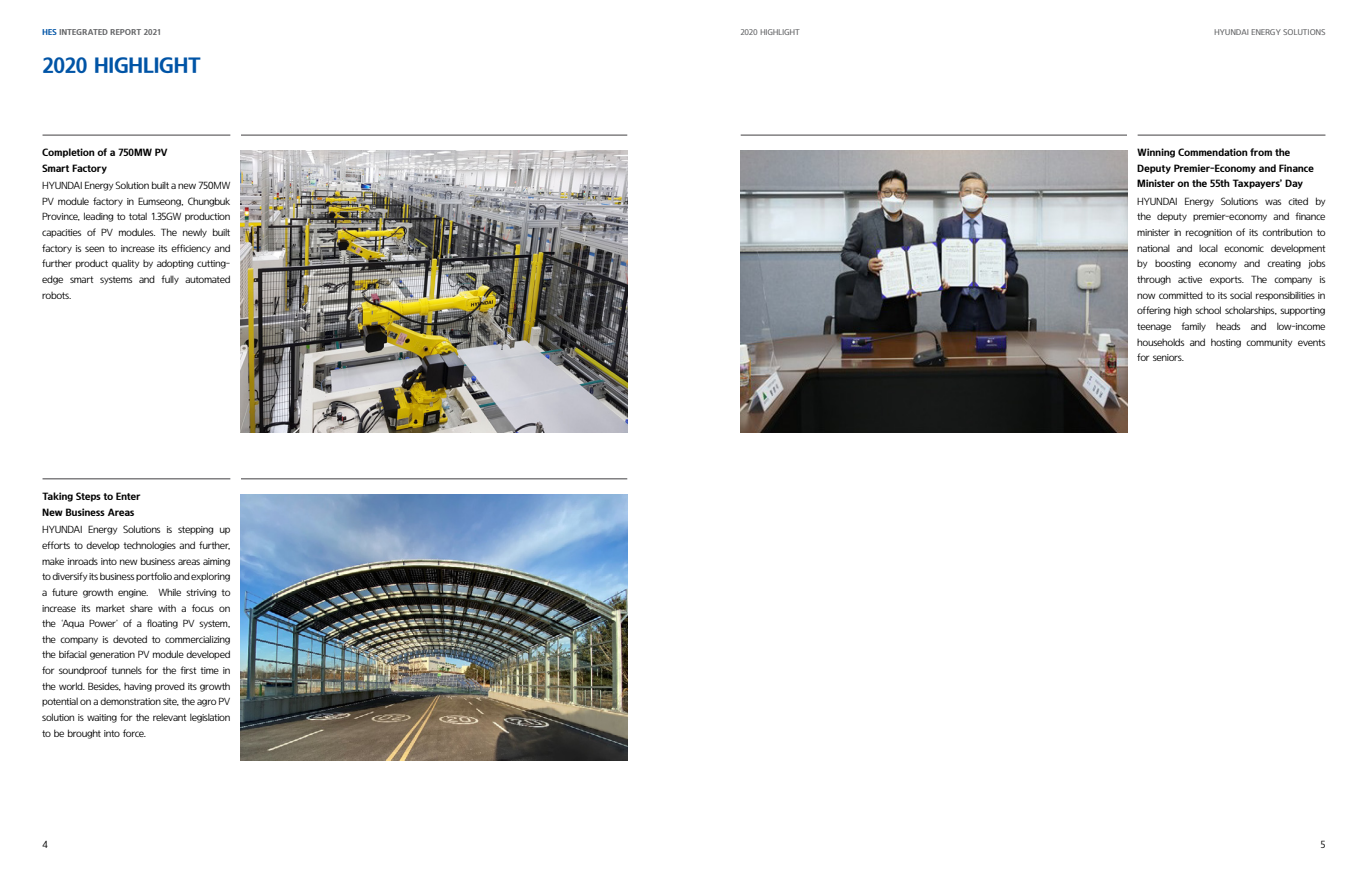
<style>
.page{position:relative;width:1368px;height:876px;background:#fff}
.page>*{position:absolute;margin:0;border:0;box-sizing:border-box;transform-origin:0 0}
.t1{font:700 21.25px "HYUNDAI";letter-spacing:.005em;color:#0054a6}
.t2{font:300 10px/15.6px "HYUNDAI";letter-spacing:.01em;color:#000;text-align:justify}
.t3{font:700 10px/15.6px "HYUNDAI";letter-spacing:.015em;color:#000}
.t4{font:500 8.12px "HYUNDAI";letter-spacing:.025em;color:#636466}
.t5{font:700 8.12px "HYUNDAI";letter-spacing:.02em;color:#636466}
.s1{color:#0054a6}
</style>
<div class="page">
<img style="left:241px;top:150px;width:386px;height:282px">
<img style="left:241px;top:494px;width:386px;height:266px">
<hr style="left:241px;top:135px;width:386px;height:1px;background:#414042">
<hr style="left:43px;top:135px;width:187px;height:1px;background:#414042">
<hr style="left:741px;top:135px;width:386px;height:1px;background:#414042">
<hr style="left:1137px;top:135px;width:188px;height:1px;background:#414042">
<hr style="left:241px;top:478px;width:386px;height:1px;background:#414042">
<hr style="left:43px;top:478px;width:187px;height:1px;background:#414042">
<img style="left:741px;top:150px;width:386px;height:282px">
<p class="t5" style="left:43px;top:28px;width:120px"><span class="s1">HES</span> INTEGRATED REPORT 2021</p>
<h1 class="t1" style="left:43px;top:54px;width:160px">2020 HIGHLIGHT</h1>
<p class="t3" style="left:43px;top:145px;width:127px">Completion of a 750MW PV<br>Smart Factory</p>
<p class="t2" style="left:43px;top:178px;width:189px">HYUNDAI Energy Solution built a new 750MW PV module factory in Eumseong, Chungbuk Province, leading to total 1.35GW production capacities of PV modules. The newly built factory is seen to increase its efficiency and further product quality by adopting cutting&shy;edge smart systems and fully automated robots.</p>
<p class="t3" style="left:43px;top:489px;width:100px">Taking Steps to Enter<br>New Business Areas</p>
<p class="t2" style="left:43px;top:522px;width:189px">HYUNDAI Energy Solutions is stepping up efforts to develop technologies and further, make inroads into new business areas aiming to diversify its business portfolio and exploring a future growth engine. While striving to increase its market share with a focus on the ‘Aqua Power’ of a floating PV system, the company is devoted to commercializing the bifacial generation PV module developed for soundproof tunnels for the first time in the world. Besides, having proved its growth potential on a demonstration site, the agro PV solution is waiting for the relevant legislation to be brought into force.</p>
<p class="t4" style="left:741px;top:28px;width:61px">2020 HIGHLIGHT</p>
<p class="t4" style="left:1214px;top:28px;width:113px">HYUNDAI ENERGY SOLUTIONS</p>
<p class="t3" style="left:1137px;top:145px;width:178px">Winning Commendation from the<br>Deputy Premier-Economy and Finance<br>Minister on the 55th Taxpayers’ Day</p>
<p class="t2" style="left:1137px;top:193px;width:189px">HYUNDAI Energy Solutions was cited by the deputy premier-economy and finance minister in recognition of its contribution to national and local economic development by boosting economy and creating jobs through active exports. The company is now committed to its social responsibilities in offering high school scholarships, supporting teenage family heads and low-income households and hosting community events for seniors.</p>
<p class="t2" style="left:43px;top:836px;width:7px">4</p>
<p class="t2" style="left:1321px;top:836px;width:6px">5</p>
</div>
